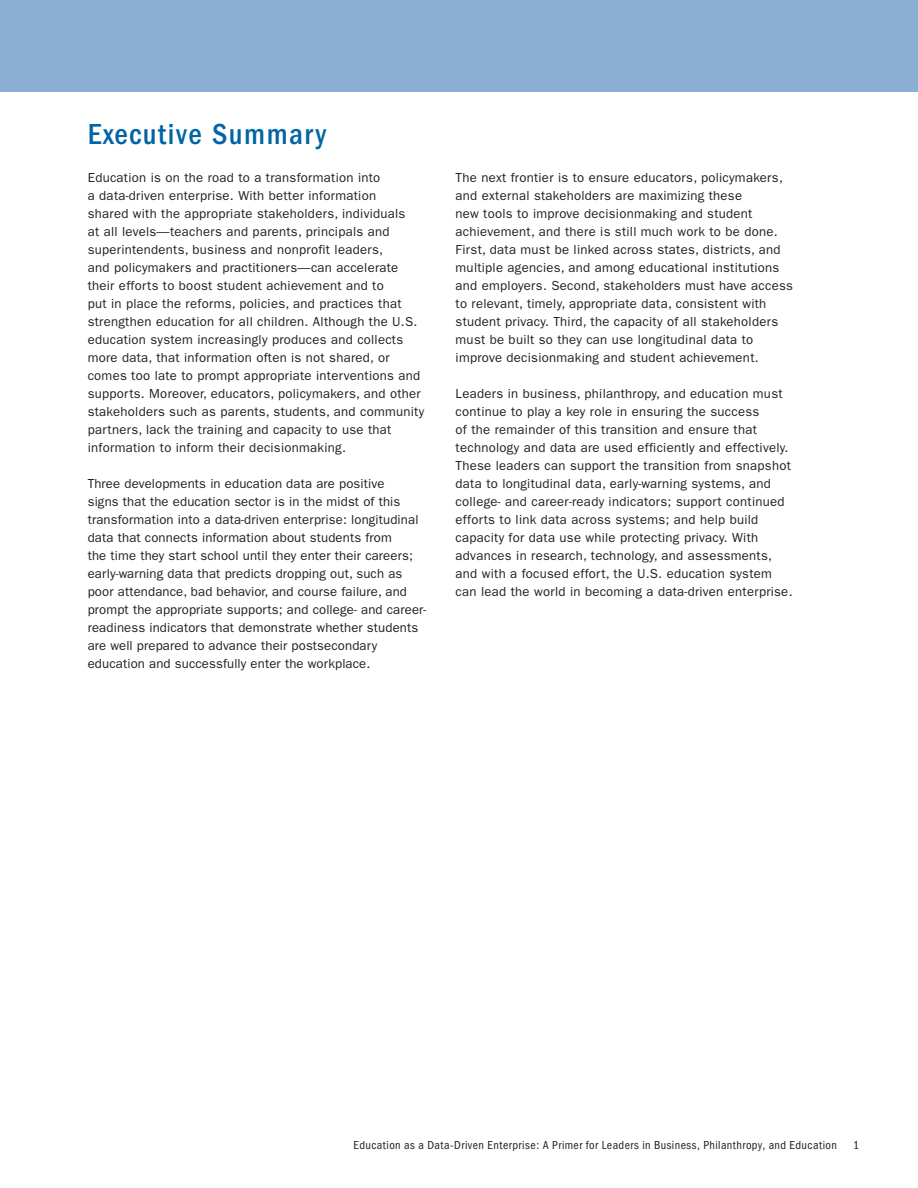
<style>
.page{position:relative;width:918px;height:1188px;background:#fff}
.page>*{position:absolute;margin:0;border:0;box-sizing:border-box;transform-origin:0 0}
.heading{font:500 condensed 30px "Franklin Gothic";letter-spacing:.05em;color:#0065a4}
.body{font:13.2px/18px "Franklin Gothic";letter-spacing:.02em;color:#231f20}
.t1{font:condensed 12px "Franklin Gothic";letter-spacing:.035em;color:#231f20}
</style>
<div class="page">
<div style="left:0;top:0;width:918px;height:92px;background:#8baed4"></div>
<p class="heading" style="left:88px;top:117px;width:240px">Executive Summary</p>
<p class="body" style="left:88px;top:169px;width:338px">Education is on the road to a transformation into<br>a data-driven enterprise. With better information<br>shared with the appropriate stakeholders, individuals<br>at all levels—teachers and parents, principals and superintendents, business and nonprofit leaders,<br>and policymakers and practitioners—can accelerate their efforts to boost student achievement and to<br>put in place the reforms, policies, and practices that strengthen education for all children. Although the U.S. education system increasingly produces and collects more data, that information often is not shared, or comes too late to prompt appropriate interventions and supports. Moreover, educators, policymakers, and other stakeholders such as parents, students, and community partners, lack the training and capacity to use that information to inform their decisionmaking.</p>
<p class="body" style="left:88px;top:475px;width:340px">Three developments in education data are positive<br>signs that the education sector is in the midst of this transformation into a data-driven enterprise: longitudinal data that connects information about students from<br>the time they start school until they enter their careers; early-warning data that predicts dropping out, such as poor attendance, bad behavior, and course failure, and prompt the appropriate supports; and college- and career&shy;readiness indicators that demonstrate whether students are well prepared to advance their postsecondary education and successfully enter the workplace.</p>
<p class="body" style="left:456px;top:169px;width:339px">The next frontier is to ensure educators, policymakers, and external stakeholders are maximizing these<br>new tools to improve decisionmaking and student achievement, and there is still much work to be done.<br>First, data must be linked across states, districts, and multiple agencies, and among educational institutions and employers. Second, stakeholders must have access to relevant, timely, appropriate data, consistent with student privacy. Third, the capacity of all stakeholders must be built so they can use longitudinal data to improve decisionmaking and student achievement.</p>
<p class="body" style="left:456px;top:385px;width:338px">Leaders in business, philanthropy, and education must continue to play a key role in ensuring the success<br>of the remainder of this transition and ensure that technology and data are used efficiently and effectively.<br>These leaders can support the transition from snapshot data to longitudinal data, early-warning systems, and college- and career-ready indicators; support continued efforts to link data across systems; and help build capacity for data use while protecting privacy. With advances in research, technology, and assessments, and with a focused effort, the U.S. education system can lead the world in becoming a data-driven enterprise.</p>
<p class="t1" style="left:354px;top:1138px;width:485px">Education as a Data-Driven Enterprise: A Primer for Leaders in Business, Philanthropy, and Education</p>
<p class="t1" style="left:853px;top:1138px;width:8px">1</p>
</div>
